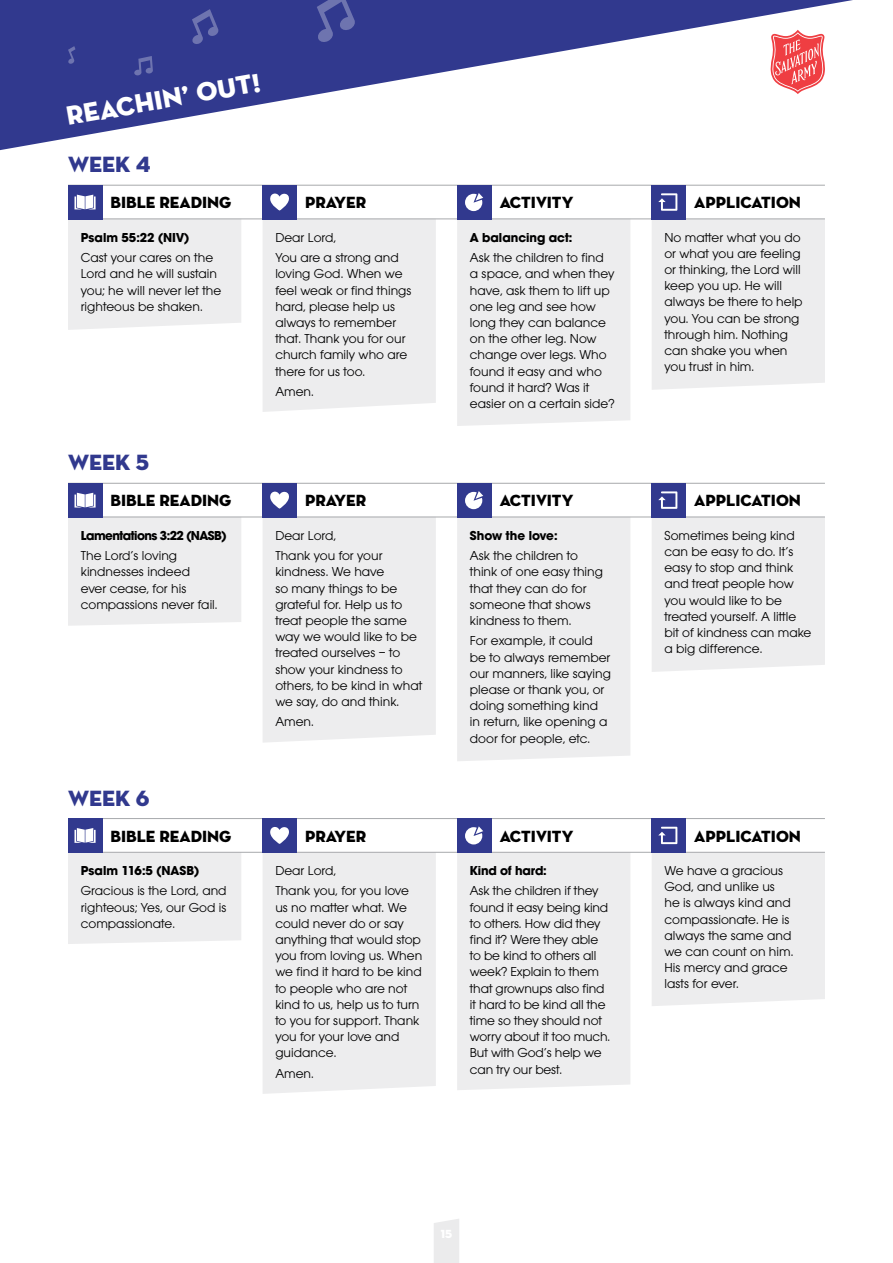
<style>
.page{position:relative;width:893px;height:1263px;background:#fff}
.page>*{position:absolute;margin:0;border:0;box-sizing:border-box;transform-origin:0 0}
.t1{font:27px "Neutra Disp Titling";color:#fff}
.t2{font:22.5px "Neutra Disp Titling";color:#31398e}
.t3{font:16.5px "Neutra Disp Titling";color:#000}
.t4{font:13.5px/16.2px "Avant Garde ITC";color:#000}
.t5{font:700 13.5px "Avant Garde Md ITC";color:#000}
.t6{font:700 13.5px "Avant Garde Md ITC";letter-spacing:-.04em;color:#000}
</style>
<div class="page">
<svg style="left:434px;top:1219px;width:25px;height:44px"></svg>
<svg style="left:0;top:0;width:853px;height:150px"></svg>
<div style="left:263px;top:220px;width:173px;height:192px;background:#ededee"></div>
<div style="left:457px;top:220px;width:173px;height:206px;background:#ededee"></div>
<div style="left:652px;top:220px;width:173px;height:170px;background:#ededee"></div>
<div style="left:68px;top:220px;width:173px;height:110px;background:#ededee"></div>
<hr style="left:68px;top:219px;width:757px;height:1px;background:#a7a9ac">
<hr style="left:68px;top:185px;width:757px;height:1px;background:#a7a9ac">
<div style="left:263px;top:185px;width:34px;height:34px;background:#31398e"></div>
<svg style="left:270px;top:193px;width:19px;height:18px"></svg>
<div style="left:457px;top:185px;width:34px;height:34px;background:#31398e"></div>
<svg style="left:465px;top:193px;width:18px;height:18px"></svg>
<div style="left:263px;top:518px;width:173px;height:225px;background:#ededee"></div>
<div style="left:457px;top:518px;width:173px;height:243px;background:#ededee"></div>
<div style="left:652px;top:518px;width:173px;height:154px;background:#ededee"></div>
<div style="left:68px;top:518px;width:173px;height:108px;background:#ededee"></div>
<hr style="left:68px;top:517px;width:757px;height:1px;background:#a7a9ac">
<hr style="left:68px;top:483px;width:757px;height:1px;background:#a7a9ac">
<div style="left:263px;top:483px;width:34px;height:34px;background:#31398e"></div>
<svg style="left:270px;top:491px;width:19px;height:18px"></svg>
<div style="left:457px;top:483px;width:34px;height:34px;background:#31398e"></div>
<svg style="left:465px;top:491px;width:18px;height:18px"></svg>
<div style="left:263px;top:853px;width:173px;height:241px;background:#ededee"></div>
<div style="left:457px;top:853px;width:173px;height:237px;background:#ededee"></div>
<div style="left:652px;top:853px;width:173px;height:153px;background:#ededee"></div>
<div style="left:68px;top:853px;width:173px;height:91px;background:#ededee"></div>
<hr style="left:68px;top:852px;width:757px;height:1px;background:#a7a9ac">
<hr style="left:68px;top:818px;width:757px;height:1px;background:#a7a9ac">
<div style="left:263px;top:818px;width:34px;height:34px;background:#31398e"></div>
<svg style="left:270px;top:827px;width:19px;height:17px"></svg>
<div style="left:457px;top:818px;width:34px;height:34px;background:#31398e"></div>
<svg style="left:465px;top:826px;width:18px;height:18px"></svg>
<div style="left:652px;top:185px;width:34px;height:34px;background:#31398e"></div>
<svg style="left:658px;top:193px;width:19px;height:18px"></svg>
<div style="left:652px;top:483px;width:34px;height:34px;background:#31398e"></div>
<svg style="left:658px;top:491px;width:19px;height:18px"></svg>
<div style="left:652px;top:818px;width:34px;height:34px;background:#31398e"></div>
<svg style="left:658px;top:827px;width:19px;height:17px"></svg>
<div style="left:68px;top:185px;width:34px;height:34px;background:#31398e"></div>
<svg style="left:75px;top:195px;width:21px;height:14px"></svg>
<div style="left:68px;top:483px;width:34px;height:34px;background:#31398e"></div>
<svg style="left:75px;top:493px;width:21px;height:14px"></svg>
<div style="left:68px;top:818px;width:34px;height:34px;background:#31398e"></div>
<svg style="left:75px;top:828px;width:21px;height:15px"></svg>
<svg style="left:134px;top:56px;width:19px;height:20px"></svg>
<svg style="left:192px;top:9px;width:27px;height:36px"></svg>
<svg style="left:68px;top:46px;width:7px;height:18px"></svg>
<svg style="left:317px;top:0;width:39px;height:43px;background:#484f9a"></svg>
<svg style="left:252px;top:73px;width:8px;height:20px"></svg>
<h1 class="t1" style="left:63px;top:100px;width:155px;rotate:-10deg">REACHIN’ OUT</h1>
<h2 class="t2" style="left:68px;top:151px;width:36px">WEEK</h2>
<h2 class="t2" style="left:136px;top:151px;width:16px">4</h2>
<p class="t3" style="left:111px;top:192px;width:122px">BIBLE READING</p>
<p class="t3" style="left:305px;top:192px;width:63px">PRAYER</p>
<p class="t3" style="left:500px;top:192px;width:75px">ACTIVITY</p>
<p class="t3" style="left:694px;top:192px;width:108px">APPLICATION</p>
<p class="t5" style="left:81px;top:229px;width:110px">Psalm 55:22 (NIV)</p>
<p class="t4" style="left:81px;top:250px;width:142px">Cast your cares on the<br>Lord and he will sustain you; he will never let the righteous be shaken.</p>
<p class="t4" style="left:275px;top:227px;width:125px;line-height:20.4px">Dear Lord,<br>You are a strong and</p>
<p class="t4" style="left:275px;top:266px;width:138px">loving God. When we feel weak or find things hard, please help us always to remember that. Thank you for our church family who are there for us too.</p>
<p class="t4" style="left:275px;top:383px;width:40px">Amen.</p>
<p class="t5" style="left:470px;top:229px;width:104px">A balancing act:</p>
<p class="t4" style="left:470px;top:250px;width:146px">Ask the children to find a space, and when they have, ask them to lift up one leg and see how long they can balance on the other leg. Now change over legs. Who found it easy and who found it hard? Was it easier on a certain side?</p>
<p class="t4" style="left:664px;top:229px;width:140px">No matter what you do or what you are feeling or thinking, the Lord will keep you up. He will always be there to help you. You can be strong through him. Nothing can shake you when you trust in him.</p>
<h2 class="t2" style="left:68px;top:449px;width:36px">WEEK</h2>
<h2 class="t2" style="left:136px;top:449px;width:15px">5</h2>
<p class="t3" style="left:111px;top:490px;width:122px">BIBLE READING</p>
<p class="t3" style="left:305px;top:490px;width:63px">PRAYER</p>
<p class="t3" style="left:500px;top:490px;width:75px">ACTIVITY</p>
<p class="t3" style="left:694px;top:490px;width:108px">APPLICATION</p>
<p class="t6" style="left:81px;top:527px;width:147px">Lamentations 3:22 (NASB)</p>
<p class="t4" style="left:81px;top:548px;width:138px">The Lord’s loving kindnesses indeed ever cease, for his compassions never fail.</p>
<p class="t4" style="left:275px;top:525px;width:109px;line-height:20.4px">Dear Lord,<br>Thank you for your</p>
<p class="t4" style="left:275px;top:564px;width:149px">kindness. We have<br>so many things to be grateful for. Help us to treat people the same way we would like to be treated ourselves – to show your kindness to others, to be kind in what we say, do and think.</p>
<p class="t4" style="left:275px;top:714px;width:40px">Amen.</p>
<p class="t5" style="left:470px;top:527px;width:89px">Show the love:</p>
<p class="t4" style="left:470px;top:548px;width:135px">Ask the children to think of one easy thing that they can do for someone that shows kindness to them.</p>
<p class="t4" style="left:470px;top:633px;width:143px">For example, it could be to always remember our manners, like saying please or thank you, or doing something kind in return, like opening a door for people, etc.</p>
<p class="t4" style="left:664px;top:527px;width:148px">Sometimes being kind can be easy to do. It’s easy to stop and think and treat people how you would like to be treated yourself. A little bit of kindness can make a big difference.</p>
<h2 class="t2" style="left:68px;top:784px;width:36px">WEEK</h2>
<h2 class="t2" style="left:136px;top:784px;width:15px">6</h2>
<p class="t3" style="left:111px;top:826px;width:122px">BIBLE READING</p>
<p class="t3" style="left:305px;top:826px;width:63px">PRAYER</p>
<p class="t3" style="left:500px;top:826px;width:75px">ACTIVITY</p>
<p class="t3" style="left:694px;top:826px;width:108px">APPLICATION</p>
<p class="t5" style="left:81px;top:862px;width:120px">Psalm 116:5 (NASB)</p>
<p class="t4" style="left:81px;top:883px;width:147px;text-align:justify">Gracious is the Lord, and righteous; Yes, our God is compassionate.</p>
<p class="t4" style="left:275px;top:860px;width:135px;line-height:20.4px">Dear Lord,<br>Thank you, for you love</p>
<p class="t4" style="left:275px;top:899px;width:148px">us no matter what. We could never do or say anything that would stop you from loving us. When we find it hard to be kind to people who are not kind to us, help us to turn to you for support. Thank you for your love and guidance.</p>
<p class="t4" style="left:275px;top:1065px;width:40px">Amen.</p>
<p class="t5" style="left:470px;top:862px;width:78px">Kind of hard:</p>
<p class="t4" style="left:470px;top:883px;width:142px">Ask the children if they found it easy being kind to others. How did they find it? Were they able to be kind to others all week? Explain to them that grownups also find it hard to be kind all the time so they should not worry about it too much.<br>But with God’s help we can try our best.</p>
<p class="t4" style="left:664px;top:862px;width:130px">We have a gracious<br>God, and unlike us he is always kind and compassionate. He is always the same and we can count on him.<br>His mercy and grace lasts for ever.</p>
</div>
